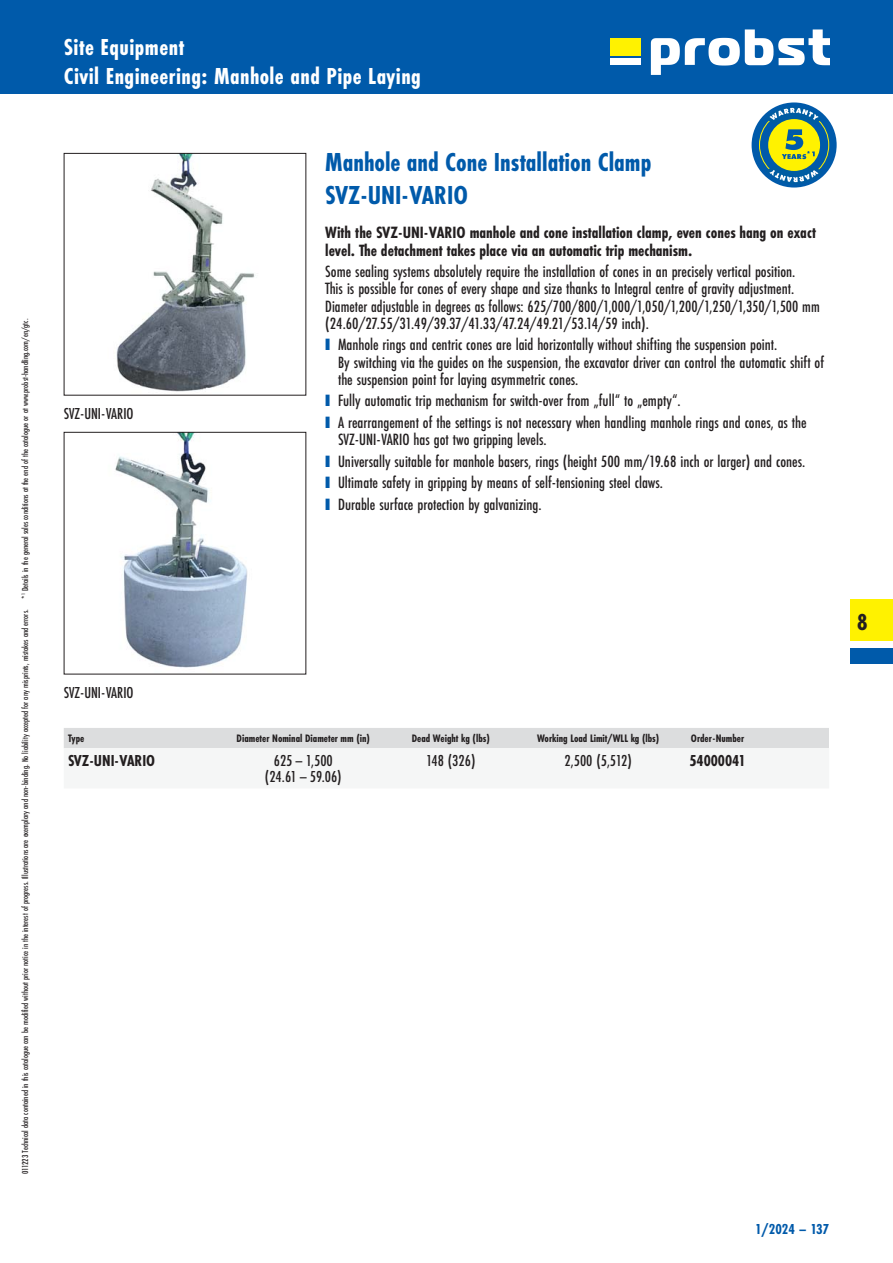
<style>
.page{position:relative;width:893px;height:1263px;background:#fff}
.page>*{position:absolute;margin:0;border:0;box-sizing:border-box;transform-origin:0 0}
.t1{font:700 27px/33px "Futura PT Cond";color:#005aaa}
.t2{font:700 24px/28.5px "Futura PT Cond";letter-spacing:.02em;color:#fff}
.t3{font:700 24px "Futura PT Cond";color:#231f20}
.t4{font:500 16.95px/17.2px "Futura PT Cond";color:#231f20}
.t5{font:700 16.95px/17.2px "Futura PT Cond";color:#231f20}
.t6{font:500 16.5px/16.5px "Futura PT Cond";color:#231f20;text-align:center}
.t7{font:700 16.5px "Futura PT Cond";color:#231f20}
.t8{font:700 15px "Futura PT Cond";color:#005aaa}
.t9{font:700 11.25px "Futura PT Cond";color:#231f20}
.t10{font:500 9px "Futura PT Cond";color:#231f20}
.s1{font-family:"Arial";font-weight:400;font-size:24.6px;color:#005aaa}
</style>
<div class="page">
<div style="left:0;top:0;width:893px;height:94px;background:#005aaa"></div>
<div style="left:610px;top:38px;width:31px;height:17px;background:#fff200"></div>
<svg style="left:651px;top:29px;width:178px;height:46px"></svg>
<div style="left:610px;top:58px;width:31px;height:7px;background:#fff"></div>
<div style="left:850px;top:600px;width:43px;height:42px;background:#fff200"></div>
<div style="left:850px;top:648px;width:43px;height:15px;background:#005aaa"></div>
<img style="left:116px;top:155px;width:139px;height:237px">
<img style="left:115px;top:434px;width:133px;height:234px">
<div style="left:64px;top:728px;width:765px;height:20px;background:#dcddde"></div>
<svg style="left:752px;top:102px;width:85px;height:86px;background:#1869a3"></svg>
<svg style="left:765px;top:166px;width:58px;height:19px"></svg>
<div style="left:768px;top:119px;width:52px;height:52px;background:#fff200;border-radius:50%"></div>
<svg style="left:766px;top:107px;width:56px;height:52px"></svg>
<p class="t10" style="left:21px;top:1174px;width:856px;rotate:-90deg">011223 Technical data contained in this catalogue can be modified without prior notice in the interest of progress. Illustrations are exemplary and non- binding. No liability accepted for any misprints, mistakes and errors. *<sup>1</sup> Details in the general sales conditions at the end of the catalogue or at www.probst-handling.com/en/gtc.</p>
<h2 class="t2" style="left:64px;top:34px;width:359px">Site Equipment<br>Civil Engineering: Manhole and Pipe Laying</h2>
<p class="t6" style="left:64px;top:406px;width:71px">SVZ- UNI- VARIO</p>
<h1 class="t1" style="left:325px;top:147px;width:328px">Manhole and Cone Installation Clamp<br>SVZ-UNI-VARIO</h1>
<p class="t5" style="left:325px;top:225px;width:492px">With the SVZ-UNI-VARIO manhole and cone installation clamp, even cones hang on exact level. The detachment takes place via an automatic trip mechanism.</p>
<p class="t4" style="left:325px;top:264px;width:496px">Some sealing systems absolutely require the installation of cones in an precisely vertical position.<br>This is possible for cones of every shape and size thanks to Integral centre of gravity adjustment.<br>Diameter adjustable in degrees as follows: 625/700/800/1,000/1,050/1,200/1,250/1,350/1,500 mm (24.60/27.55/31.49/39.37/41.33/47.24/49.21/53.14/59 inch).</p>
<p class="t4" style="left:338px;top:337px;width:487px;text-indent:-13px"><span class="s1">■</span> Manhole rings and centric cones are laid horizontally without shifting the suspension point.<br>By switching via the guides on the suspension, the excavator driver can control the automatic shift of the suspension point for laying asymmetric cones.</p>
<p class="t4" style="left:325px;top:393px;width:357px"><span class="s1">■</span> Fully automatic trip mechanism for switch-over from „full“ to „empty“.</p>
<p class="t4" style="left:338px;top:414px;width:470px;text-indent:-13px"><span class="s1">■</span> A rearrangement of the settings is not necessary when handling manhole rings and cones, as the<br>SVZ-UNI-VARIO has got two gripping levels.</p>
<p class="t4" style="left:325px;top:453px;width:481px"><span class="s1">■</span> Universally suitable for manhole basers, rings (height 500 mm/19.68 inch or larger) and cones.</p>
<p class="t4" style="left:325px;top:475px;width:339px"><span class="s1">■</span> Ultimate safety in gripping by means of self-tensioning steel claws.</p>
<p class="t4" style="left:325px;top:496px;width:218px"><span class="s1">■</span> Durable surface protection by galvanizing.</p>
<p class="t6" style="left:64px;top:685px;width:71px">SVZ- UNI- VARIO</p>
<p class="t9" style="left:68px;top:732px;width:18px">Type</p>
<p class="t9" style="left:237px;top:732px;width:135px">Diameter Nominal Diameter mm (in)</p>
<p class="t9" style="left:412px;top:732px;width:80px">Dead Weight kg (lbs)</p>
<p class="t9" style="left:537px;top:732px;width:124px">Working Load Limit/WLL kg (lbs)</p>
<p class="t9" style="left:691px;top:732px;width:55px">Order- Number</p>
<p class="t7" style="left:68px;top:752px;width:89px">SVZ- UNI- VARIO</p>
<p class="t6" style="left:265px;top:752px;width:78px">625 – 1,500 (24.61 – 59.06)</p>
<p class="t6" style="left:426px;top:752px;width:51px">148 (326)</p>
<p class="t6" style="left:565px;top:752px;width:69px">2,500 (5,512)</p>
<p class="t7" style="left:689px;top:752px;width:58px">54000041</p>
<h2 class="t3" style="left:857px;top:610px;width:12px">8</h2>
<p class="t8" style="left:755px;top:1221px;width:75px">1/2024 – 137</p>
</div>
